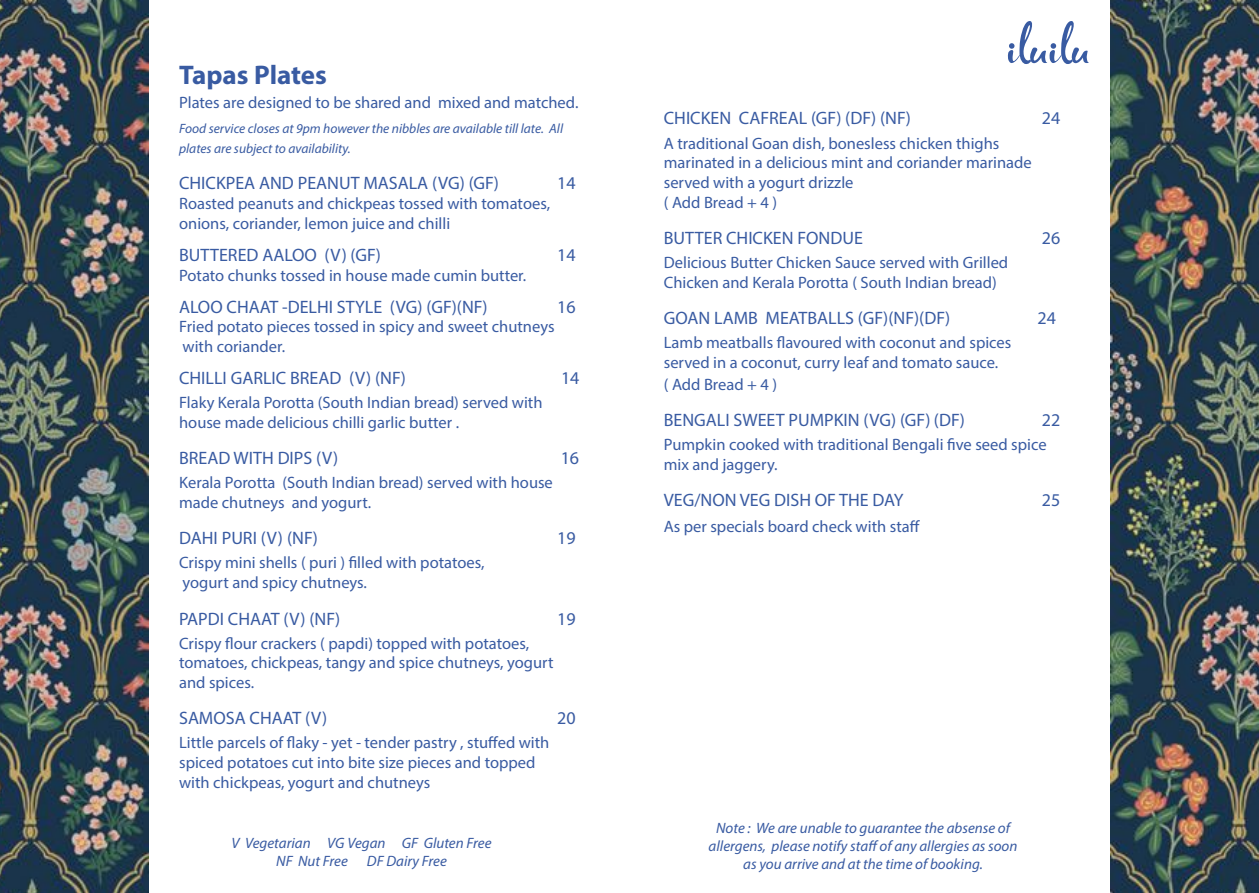
<style>
.page{position:relative;width:1259px;height:893px;background:#fff}
.page>*{position:absolute;margin:0;border:0;box-sizing:border-box;transform-origin:0 0}
.t1{font:700 27px "Myriad Pro";color:#395ba2}
.t2{font:18px "Myriad Pro";color:#395ba2}
.t3{font:16.5px/19.8px "Myriad Pro";color:#395ba2}
.t4{font:italic 15px/18px "Myriad Pro";color:#395ba2}
.t5{font:italic 13.5px/19.8px "Myriad Pro";color:#395ba2}
</style>
<div class="page">
<img style="left:0;top:0;width:149px;height:893px">
<svg style="left:1007px;top:21px;width:82px;height:43px"></svg>
<img style="left:1110px;top:0;width:149px;height:893px">
<h1 class="t1" style="left:179px;top:58px;width:149px">Tapas Plates</h1>
<p class="t3" style="left:179px;top:93px;width:401px">Plates are designed to be shared and mixed and matched.</p>
<p class="t5" style="left:179px;top:118px;width:385px">Food service closes at 9pm however the nibbles are available till late. All plates are subject to availability.</p>
<p class="t2" style="left:179px;top:172px;width:321px">CHICKPEA AND PEANUT MASALA (VG) (GF)</p>
<p class="t2" style="left:557px;top:172px;width:20px">14</p>
<p class="t3" style="left:179px;top:193px;width:372px">Roasted peanuts and chickpeas tossed with tomatoes, onions, coriander, lemon juice and chilli</p>
<p class="t2" style="left:179px;top:244px;width:203px">BUTTERED AALOO (V) (GF)</p>
<p class="t2" style="left:557px;top:244px;width:20px">14</p>
<p class="t3" style="left:179px;top:265px;width:348px">Potato chunks tossed in house made cumin butter.</p>
<p class="t2" style="left:179px;top:295px;width:310px">ALOO CHAAT -DELHI STYLE (VG) (GF)(NF)</p>
<p class="t2" style="left:557px;top:295px;width:20px">16</p>
<p class="t3" style="left:179px;top:317px;width:377px">Fried potato pieces tossed in spicy and sweet chutneys with coriander.</p>
<p class="t2" style="left:179px;top:367px;width:228px">CHILLI GARLIC BREAD (V) (NF)</p>
<p class="t2" style="left:561px;top:367px;width:20px">14</p>
<p class="t3" style="left:179px;top:392px;width:365px">Flaky Kerala Porotta (South Indian bread) served with house made delicious chilli garlic butter .</p>
<p class="t2" style="left:179px;top:447px;width:161px">BREAD WITH DIPS (V)</p>
<p class="t2" style="left:561px;top:447px;width:20px">16</p>
<p class="t3" style="left:179px;top:473px;width:375px">Kerala Porotta (South Indian bread) served with house made chutneys and yogurt.</p>
<p class="t2" style="left:179px;top:527px;width:140px">DAHI PURI (V) (NF)</p>
<p class="t2" style="left:557px;top:527px;width:20px">19</p>
<p class="t3" style="left:179px;top:553px;width:307px">Crispy mini shells ( puri ) filled with potatoes, yogurt and spicy chutneys.</p>
<p class="t2" style="left:179px;top:607px;width:163px">PAPDI CHAAT (V) (NF)</p>
<p class="t2" style="left:557px;top:607px;width:20px">19</p>
<p class="t3" style="left:179px;top:633px;width:376px">Crispy flour crackers ( papdi) topped with potatoes, tomatoes, chickpeas, tangy and spice chutneys, yogurt and spices.</p>
<p class="t2" style="left:179px;top:707px;width:150px">SAMOSA CHAAT (V)</p>
<p class="t2" style="left:557px;top:707px;width:20px">20</p>
<p class="t3" style="left:179px;top:733px;width:372px">Little parcels of flaky - yet - tender pastry , stuffed with spiced potatoes cut into bite size pieces and topped with chickpeas, yogurt and chutneys</p>
<p class="t4" style="left:276px;top:834px;width:217px;text-indent:-45px">V Vegetarian VG Vegan GF Gluten Free<br>NF Nut Free</p>
<p class="t4" style="left:367px;top:852px;width:81px">DF Dairy Free</p>
<p class="t2" style="left:664px;top:107px;width:249px">CHICKEN CAFREAL (GF) (DF) (NF)</p>
<p class="t2" style="left:1042px;top:107px;width:20px">24</p>
<p class="t3" style="left:664px;top:133px;width:369px">A traditional Goan dish, bonesless chicken thighs marinated in a delicious mint and coriander marinade served with a yogurt drizzle<br>( Add Bread + 4 )</p>
<p class="t2" style="left:664px;top:227px;width:201px">BUTTER CHICKEN FONDUE</p>
<p class="t2" style="left:1042px;top:227px;width:20px">26</p>
<p class="t3" style="left:664px;top:253px;width:346px">Delicious Butter Chicken Sauce served with Grilled<br>Chicken and Kerala Porotta ( South Indian bread)</p>
<p class="t2" style="left:664px;top:307px;width:288px">GOAN LAMB MEATBALLS (GF)(NF)(DF)</p>
<p class="t2" style="left:1037px;top:307px;width:20px">24</p>
<p class="t3" style="left:664px;top:333px;width:349px">Lamb meatballs flavoured with coconut and spices served in a coconut, curry leaf and tomato sauce.</p>
<p class="t3" style="left:664px;top:374px;width:115px">( Add Bread + 4 )</p>
<p class="t2" style="left:664px;top:409px;width:302px">BENGALI SWEET PUMPKIN (VG) (GF) (DF)</p>
<p class="t2" style="left:1042px;top:409px;width:20px">22</p>
<p class="t3" style="left:664px;top:434px;width:384px">Pumpkin cooked with traditional Bengali five seed spice mix and jaggery.</p>
<p class="t2" style="left:664px;top:489px;width:241px">VEG/NON VEG DISH OF THE DAY</p>
<p class="t2" style="left:1042px;top:489px;width:20px">25</p>
<p class="t3" style="left:664px;top:516px;width:258px">As per specials board check with staff</p>
<p class="t4" style="left:708px;top:819px;width:310px;text-align:center">Note : We are unable to guarantee the absense of allergens, please notify staff of any allergies as soon as you arrive and at the time of booking.</p>
</div>
